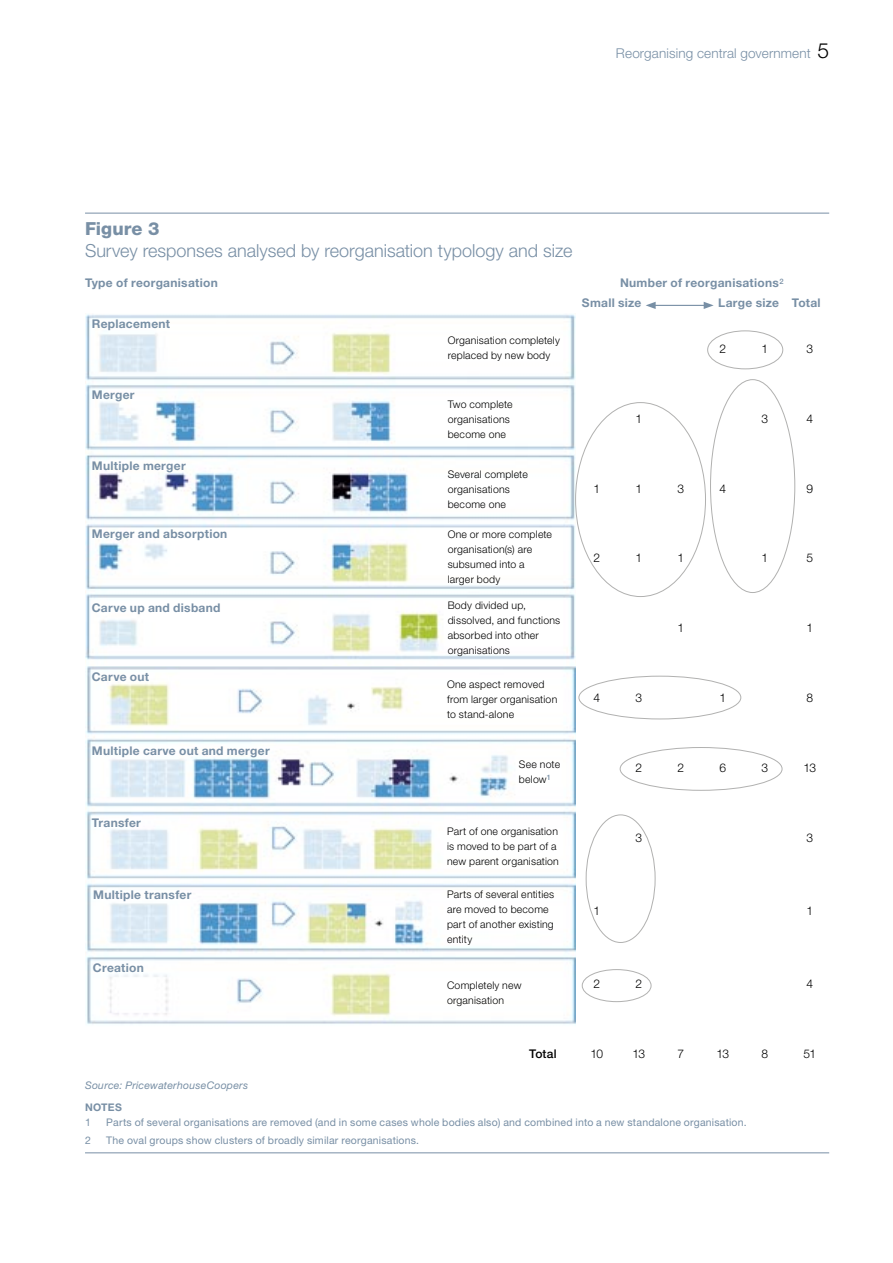
<style>
.page{position:relative;width:893px;height:1263px;background:#fff}
.page>*{position:absolute;margin:0;border:0;box-sizing:border-box;transform-origin:0 0}
.FIG_HEAD_12_15pt_45{font:300 18px "Helvetica Neue LT Std";color:#788fa5}
.FIG_HEAD_12_15pt_85{font:800 18px "Helvetica Neue LT Std";letter-spacing:.005em;color:#788fa5}
.t1{font:300 13.5px "Helvetica Neue LT Std";letter-spacing:.01em;color:#788fa5}
.FIG_BC_8-11pt_75{font:700 12px "Helvetica Neue LT Std";letter-spacing:.025em;color:#788fa5}
.FIG_BC_8_11pt_45{font:300 12px "Helvetica Neue LT Std";letter-spacing:-.05em;color:#000}
.FIG_BC_8_11pt_45-2{font:500 12px "Helvetica Neue LT Std";letter-spacing:.015em;color:#000}
.FIG_BC_8_11pt_45-3{font:300 10.5px/15px "Helvetica Neue LT Std";letter-spacing:.02em;color:#000}
.FIG_NOTES_7_9pt_55{font:10.5px "Helvetica Neue LT Std";letter-spacing:.02em;color:#788fa5}
.FIG_NOTES_7_9pt_55_R{font:10.5px "Helvetica Neue LT Std";letter-spacing:.015em;color:#788fa5}
.FIG_SOURCE_7_9pt_56{font:italic 10.5px "Helvetica Neue LT Std";letter-spacing:.02em;color:#788fa5}
.FIG_NOTES_7_9pt_75_H{font:700 10.5px "Helvetica Neue LT Std";letter-spacing:.02em;color:#788fa5}
.s1{font-size:21px;color:#000}
</style>
<div class="page">
<hr style="left:85px;top:213px;width:744px;height:1px;background:#788fa5">
<hr style="left:85px;top:1152px;width:744px;height:1px;background:#788fa5">
<img style="left:85px;top:314px;width:490px;height:711px">
<hr style="left:653px;top:305px;width:53px;height:1px;background:#788fa5">
<svg style="left:646px;top:302px;width:10px;height:7px"></svg>
<svg style="left:704px;top:302px;width:10px;height:7px"></svg>
<div style="left:707px;top:330px;width:76px;height:39px;border:1px solid #b1b1b0;border-radius:50%"></div>
<div style="left:578px;top:676px;width:163px;height:43px;border:1px solid #b1b1b0;border-radius:50%"></div>
<div style="left:620px;top:747px;width:162px;height:44px;border:1px solid #b1b1b0;border-radius:50%"></div>
<div style="left:582px;top:969px;width:69px;height:33px;border:1px solid #b1b1b0;border-radius:50%"></div>
<p class="t1" style="left:616px;top:44px;width:215px">Reorganising central government <span class="s1">5</span></p>
<p class="FIG_HEAD_12_15pt_85" style="left:85px;top:218px;width:76px">Figure 3</p>
<p class="FIG_HEAD_12_15pt_45" style="left:85px;top:240px;width:489px">Survey responses analysed by reorganisation typology and size</p>
<p class="FIG_BC_8-11pt_75" style="left:85px;top:275px;width:134px">Type of reorganisation</p>
<p class="FIG_BC_8-11pt_75" style="left:620px;top:275px;width:165px">Number of reorganisations<sup>2</sup></p>
<p class="FIG_BC_8-11pt_75" style="left:582px;top:296px;width:61px">Small size</p>
<p class="FIG_BC_8-11pt_75" style="left:718px;top:296px;width:62px">Large size</p>
<p class="FIG_BC_8-11pt_75" style="left:792px;top:296px;width:30px">Total</p>
<p class="FIG_BC_8_11pt_45" style="left:719px;top:341px;width:8px">2</p>
<p class="FIG_BC_8_11pt_45" style="left:761px;top:341px;width:8px">1</p>
<p class="FIG_BC_8_11pt_45" style="left:806px;top:341px;width:8px">3</p>
<p class="FIG_BC_8-11pt_75" style="left:92px;top:316px;width:80px">Replacement</p>
<p class="FIG_BC_8_11pt_45-3" style="left:448px;top:332px;width:114px">Organisation completely replaced by new body</p>
<p class="FIG_BC_8_11pt_45-3" style="left:448px;top:396px;width:66px">Two complete organisations become one</p>
<p class="FIG_BC_8_11pt_45-3" style="left:448px;top:466px;width:82px">Several complete organisations become one</p>
<p class="FIG_BC_8_11pt_45-3" style="left:448px;top:526px;width:106px">One or more complete organisation(s) are subsumed into a larger body</p>
<p class="FIG_BC_8_11pt_45-3" style="left:448px;top:597px;width:114px">Body divided up, dissolved, and functions absorbed into other organisations</p>
<p class="FIG_BC_8_11pt_45-3" style="left:447px;top:676px;width:112px">One aspect removed from larger organisation to stand-alone</p>
<p class="FIG_BC_8-11pt_75" style="left:92px;top:388px;width:44px">Merger</p>
<p class="FIG_BC_8_11pt_45" style="left:635px;top:411px;width:8px">1</p>
<p class="FIG_BC_8_11pt_45" style="left:761px;top:411px;width:8px">3</p>
<p class="FIG_BC_8_11pt_45" style="left:806px;top:411px;width:8px">4</p>
<p class="FIG_BC_8-11pt_75" style="left:92px;top:459px;width:95px">Multiple merger</p>
<p class="FIG_BC_8_11pt_45" style="left:594px;top:481px;width:8px">1</p>
<p class="FIG_BC_8_11pt_45" style="left:635px;top:481px;width:8px">1</p>
<p class="FIG_BC_8_11pt_45" style="left:677px;top:481px;width:8px">3</p>
<p class="FIG_BC_8_11pt_45" style="left:719px;top:481px;width:8px">4</p>
<p class="FIG_BC_8_11pt_45" style="left:806px;top:481px;width:8px">9</p>
<p class="FIG_BC_8-11pt_75" style="left:92px;top:527px;width:137px">Merger and absorption</p>
<p class="FIG_BC_8_11pt_45" style="left:594px;top:551px;width:8px">2</p>
<p class="FIG_BC_8_11pt_45" style="left:635px;top:551px;width:8px">1</p>
<p class="FIG_BC_8_11pt_45" style="left:677px;top:551px;width:8px">1</p>
<p class="FIG_BC_8_11pt_45" style="left:761px;top:551px;width:8px">1</p>
<p class="FIG_BC_8_11pt_45" style="left:806px;top:551px;width:8px">5</p>
<p class="FIG_BC_8-11pt_75" style="left:92px;top:600px;width:130px">Carve up and disband</p>
<p class="FIG_BC_8_11pt_45" style="left:677px;top:621px;width:8px">1</p>
<p class="FIG_BC_8_11pt_45" style="left:806px;top:621px;width:8px">1</p>
<p class="FIG_BC_8-11pt_75" style="left:92px;top:670px;width:59px">Carve out</p>
<p class="FIG_BC_8_11pt_45" style="left:594px;top:690px;width:8px">4</p>
<p class="FIG_BC_8_11pt_45" style="left:635px;top:690px;width:8px">3</p>
<p class="FIG_BC_8_11pt_45" style="left:719px;top:690px;width:8px">1</p>
<p class="FIG_BC_8_11pt_45" style="left:806px;top:690px;width:8px">8</p>
<p class="FIG_BC_8-11pt_75" style="left:92px;top:743px;width:179px">Multiple carve out and merger</p>
<p class="FIG_BC_8-11pt_75" style="left:92px;top:815px;width:51px">Transfer</p>
<p class="FIG_BC_8-11pt_75" style="left:93px;top:887px;width:100px">Multiple transfer</p>
<p class="FIG_BC_8-11pt_75" style="left:93px;top:960px;width:53px">Creation</p>
<p class="FIG_BC_8_11pt_45-3" style="left:519px;top:757px;width:43px">See note below<sup>1</sup></p>
<p class="FIG_BC_8_11pt_45-3" style="left:447px;top:823px;width:113px">Part of one organisation is moved to be part of a new parent organisation</p>
<p class="FIG_BC_8_11pt_45-3" style="left:447px;top:887px;width:109px">Parts of several entities are moved to become part of another existing entity</p>
<p class="FIG_BC_8_11pt_45-3" style="left:447px;top:977px;width:76px">Completely new organisation</p>
<p class="FIG_BC_8_11pt_45" style="left:635px;top:760px;width:8px">2</p>
<p class="FIG_BC_8_11pt_45" style="left:677px;top:760px;width:8px">2</p>
<p class="FIG_BC_8_11pt_45" style="left:719px;top:760px;width:8px">6</p>
<p class="FIG_BC_8_11pt_45" style="left:761px;top:760px;width:8px">3</p>
<p class="FIG_BC_8_11pt_45" style="left:803px;top:760px;width:14px">13</p>
<p class="FIG_BC_8_11pt_45" style="left:635px;top:830px;width:8px">3</p>
<p class="FIG_BC_8_11pt_45" style="left:806px;top:830px;width:8px">3</p>
<p class="FIG_BC_8_11pt_45" style="left:594px;top:903px;width:8px">1</p>
<p class="FIG_BC_8_11pt_45" style="left:806px;top:903px;width:8px">1</p>
<p class="FIG_BC_8_11pt_45" style="left:594px;top:976px;width:8px">2</p>
<p class="FIG_BC_8_11pt_45" style="left:635px;top:976px;width:8px">2</p>
<p class="FIG_BC_8_11pt_45" style="left:806px;top:976px;width:8px">4</p>
<p class="FIG_BC_8_11pt_45-2" style="left:529px;top:1047px;width:29px">Total</p>
<p class="FIG_BC_8_11pt_45" style="left:590px;top:1046px;width:14px">10</p>
<p class="FIG_BC_8_11pt_45" style="left:632px;top:1046px;width:14px">13</p>
<p class="FIG_BC_8_11pt_45" style="left:677px;top:1046px;width:8px">7</p>
<p class="FIG_BC_8_11pt_45" style="left:716px;top:1046px;width:14px">13</p>
<p class="FIG_BC_8_11pt_45" style="left:761px;top:1046px;width:8px">8</p>
<p class="FIG_BC_8_11pt_45" style="left:803px;top:1046px;width:14px">51</p>
<p class="FIG_SOURCE_7_9pt_56" style="left:85px;top:1078px;width:165px">Source: PricewaterhouseCoopers</p>
<p class="FIG_NOTES_7_9pt_75_H" style="left:85px;top:1100px;width:38px">NOTES</p>
<p class="FIG_NOTES_7_9pt_55" style="left:85px;top:1116px;width:7px">1</p>
<p class="FIG_NOTES_7_9pt_55" style="left:106px;top:1116px;width:642px">Parts of several organisations are removed (and in some cases whole bodies also) and combined into a new standalone organisation.</p>
<p class="FIG_NOTES_7_9pt_55_R" style="left:85px;top:1134px;width:7px">2</p>
<p class="FIG_NOTES_7_9pt_55_R" style="left:106px;top:1134px;width:314px">The oval groups show clusters of broadly similar reorganisations.</p>
</div>
